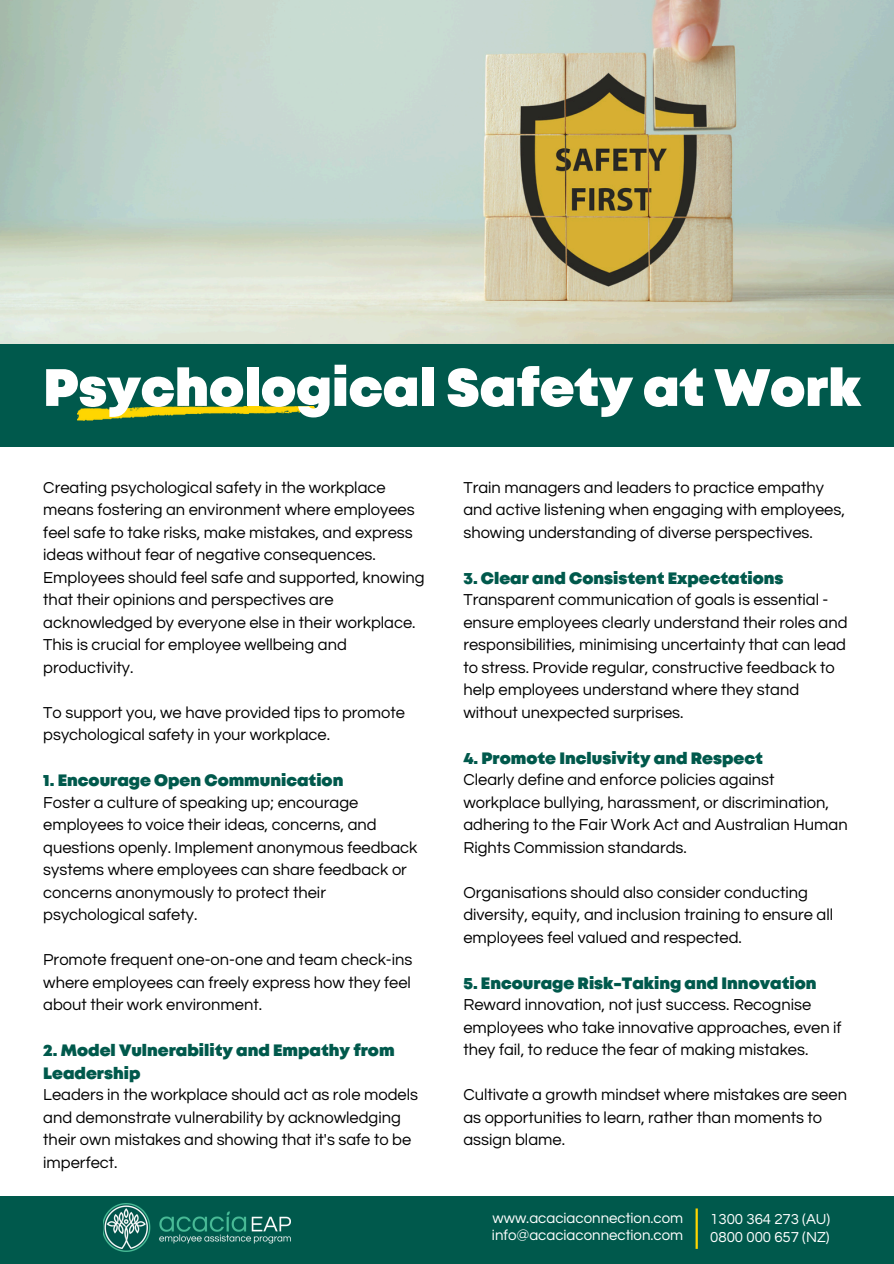
<style>
.page{position:relative;width:894px;height:1264px;background:#fff}
.page>*{position:absolute;margin:0;border:0;box-sizing:border-box;transform-origin:0 0}
.t1{font:900 52.5px "Mont";color:#fff}
.t2{font:16.5px/22.5px "Questrial";color:#000}
.t3{font:900 16.5px/22.5px "Mont";color:#00594c}
.t4{font:15px/18px "Questrial";color:#fff}
</style>
<div class="page">
<img style="left:0;top:0;width:893px;height:344px">
<div style="left:0;top:344px;width:893px;height:102px;background:#00594c"></div>
<div style="left:0;top:1196px;width:893px;height:67px;background:#00594c"></div>
<img style="left:103px;top:1203px;width:188px;height:48px">
<hr style="left:695px;top:1208px;width:2px;height:40px;background:#ffd600">
<img style="left:77px;top:407px;width:241px;height:13px">
<h2 class="t1" style="left:43px;top:368px;width:818px">Psychological Safety at Work</h2>
<p class="t2" style="left:43px;top:476px;width:382px">Creating psychological safety in the workplace means fostering an environment where employees feel safe to take risks, make mistakes, and express ideas without fear of negative consequences.<br>Employees should feel safe and supported, knowing that their opinions and perspectives are acknowledged by everyone else in their workplace.<br>This is crucial for employee wellbeing and productivity.</p>
<p class="t2" style="left:43px;top:701px;width:363px">To support you, we have provided tips to promote psychological safety in your workplace.</p>
<p class="t3" style="left:43px;top:770px;width:301px">1. Encourage Open Communication</p>
<p class="t2" style="left:43px;top:791px;width:375px">Foster a culture of speaking up; encourage employees to voice their ideas, concerns, and questions openly. Implement anonymous feedback systems where employees can share feedback or concerns anonymously to protect their psychological safety.</p>
<p class="t2" style="left:43px;top:949px;width:370px;text-align:justify">Promote frequent one-on-one and team check-ins where employees can freely express how they feel about their work environment.</p>
<p class="t3" style="left:43px;top:1040px;width:353px">2. Model Vulnerability and Empathy from<br>Leadership</p>
<p class="t2" style="left:43px;top:1084px;width:376px">Leaders in the workplace should act as role models and demonstrate vulnerability by acknowledging their own mistakes and showing that it's safe to be imperfect.</p>
<p class="t2" style="left:463px;top:476px;width:383px">Train managers and leaders to practice empathy and active listening when engaging with employees, showing understanding of diverse perspectives.</p>
<p class="t3" style="left:463px;top:568px;width:321px">3. Clear and Consistent Expectations</p>
<p class="t2" style="left:463px;top:589px;width:385px">Transparent communication of goals is essential - ensure employees clearly understand their roles and responsibilities, minimising uncertainty that can lead to stress. Provide regular, constructive feedback to help employees understand where they stand without unexpected surprises.</p>
<p class="t3" style="left:463px;top:748px;width:301px">4. Promote Inclusivity and Respect</p>
<p class="t2" style="left:463px;top:769px;width:386px">Clearly define and enforce policies against workplace bullying, harassment, or discrimination, adhering to the Fair Work Act and Australian Human Rights Commission standards.</p>
<p class="t2" style="left:463px;top:881px;width:371px">Organisations should also consider conducting diversity, equity, and inclusion training to ensure all employees feel valued and respected.</p>
<p class="t3" style="left:463px;top:973px;width:354px">5. Encourage Risk-Taking and Innovation</p>
<p class="t2" style="left:463px;top:994px;width:379px">Reward innovation, not just success. Recognise employees who take innovative approaches, even if they fail, to reduce the fear of making mistakes.</p>
<p class="t2" style="left:463px;top:1084px;width:385px">Cultivate a growth mindset where mistakes are seen as opportunities to learn, rather than moments to assign blame.</p>
<p class="t4" style="left:492px;top:1209px;width:192px">www.acaciaconnection.com</p>
<p class="t4" style="left:492px;top:1226px;width:193px">info@acaciaconnection.com</p>
<p class="t4" style="left:710px;top:1210px;width:121px">1300 364 273 (AU)<br>0800 000 657 (NZ)</p>
</div>
